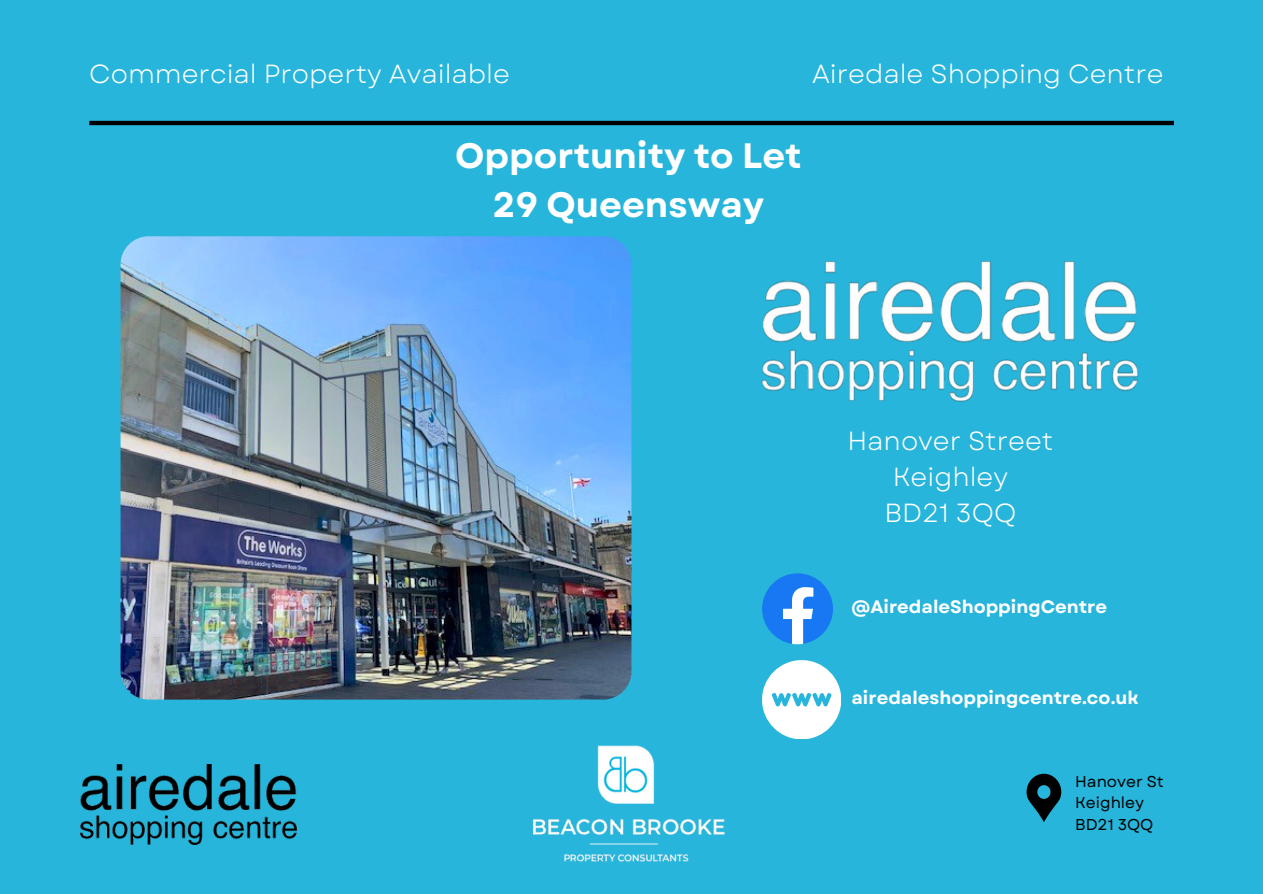
<style>
.page{position:relative;width:1263px;height:894px;background:#fff}
.page>*{position:absolute;margin:0;border:0;box-sizing:border-box;transform-origin:0 0}
.t1{font:700 35.25px/48.3px "Garet";color:#fff;text-align:center}
.t2{font:26.25px/36px "Garet";color:#fff;text-align:center}
.t3{font:700 18px "Garet";color:#fff}
.t4{font:15.75px "Garet";color:#000}
</style>
<div class="page">
<div style="left:0;top:0;width:1263px;height:893px;background:#27b5db"></div>
<hr style="left:89px;top:121px;width:1085px;height:4px;background:#000">
<svg style="left:1026px;top:773px;width:35px;height:49px"></svg>
<svg style="left:762px;top:573px;width:71px;height:71px"></svg>
<svg style="left:762px;top:660px;width:79px;height:78px"></svg>
<img style="left:121px;top:236px;width:510px;height:463px;border-radius:28px">
<img style="left:761px;top:261px;width:378px;height:141px">
<img style="left:81px;top:764px;width:216px;height:80px">
<img style="left:533px;top:745px;width:192px;height:117px">
<h1 class="t2" style="left:89px;top:56px;width:422px">Commercial Property Available</h1>
<p class="t2" style="left:812px;top:56px;width:353px">Airedale Shopping Centre</p>
<p class="t1" style="left:455px;top:132px;width:348px">Opportunity to Let<br>29 Queensway</p>
<h2 class="t2" style="left:847px;top:422px;width:207px">Hanover Street<br>Keighley<br>BD21 3QQ</h2>
<h3 class="t3" style="left:851px;top:593px;width:257px">@AiredaleShoppingCentre</h3>
<p class="t3" style="left:851px;top:684px;width:289px">airedaleshoppingcentre.co.uk</p>
<p class="t4" style="left:1075px;top:769px;width:90px">Hanover St</p>
<h3 class="t4" style="left:1075px;top:791px;width:70px">Keighley</h3>
<p class="t4" style="left:1075px;top:812px;width:80px">BD21 3QQ</p>
</div>
